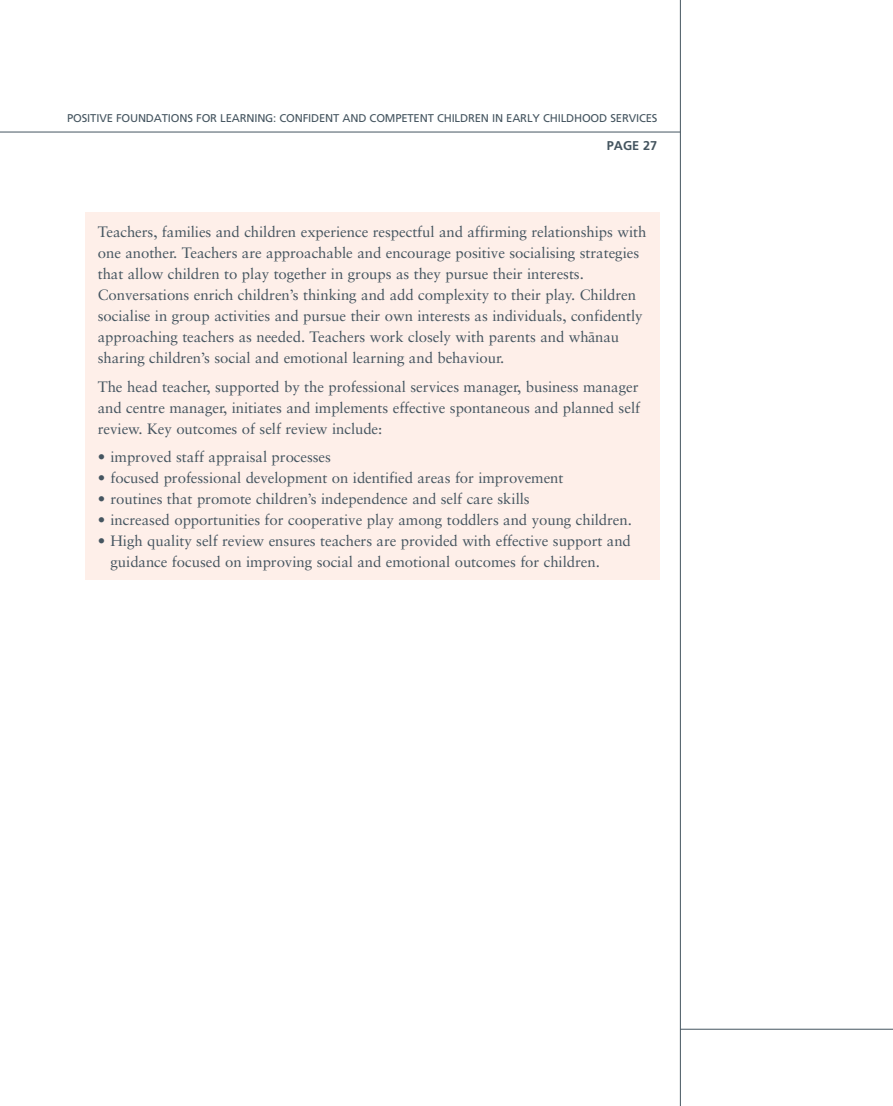
<style>
.page{position:relative;width:893px;height:1106px;background:#fff}
.page>*{position:absolute;margin:0;border:0;box-sizing:border-box;transform-origin:0 0}
.t1{font:15px/21px "Sabon";letter-spacing:-.005em;color:#455560}
.t2{font:700 12.75px "Frutiger";color:#455560}
.t3{font:11.25px "Frutiger";letter-spacing:-.015em;color:#455560}
</style>
<div class="page">
<div style="left:85px;top:213px;width:574px;height:367px;background:#feefe9"></div>
<hr style="left:0;top:132px;width:680px;height:1px;background:#455560">
<hr style="left:680px;top:1029px;width:213px;height:1px;background:#455560">
<hr style="left:680px;top:0;width:1px;height:1106px;background:#455560">
<p class="t3" style="left:67px;top:111px;width:137px">POS ITIVE FO UNDATIO NS FOR</p>
<p class="t3" style="left:220px;top:111px;width:13px">LEAR</p>
<p class="t3" style="left:246px;top:111px;width:139px">NING: CONFIDENT AND COMPE</p>
<p class="t3" style="left:408px;top:111px;width:239px">TENT CHILDREN IN EARLY CHILDHOOD SERVICES</p>
<p class="t2" style="left:607px;top:138px;width:52px">Page 27</p>
<p class="t1" style="left:98px;top:221px;width:550px">Teachers, families and children experience respectful and affirming relationships with one another. Teachers are approachable and encourage positive socialising strategies that allow children to play together in groups as they pursue their interests.<br>Conversations enrich children’s thinking and add complexity to their play. Children socialise in group activities and pursue their own interests as individuals, confidently approaching teachers as needed. Teachers work closely with parents and wh¯anau sharing children’s social and emotional learning and behaviour.</p>
<p class="t1" style="left:98px;top:376px;width:544px;text-align:justify">The head teacher, supported by the professional services manager, business manager and centre manager, initiates and implements effective spontaneous and planned self review. Key outcomes of self review include:</p>
<p class="t1" style="left:98px;top:446px;width:235px">• improved staff appraisal processes</p>
<p class="t1" style="left:98px;top:467px;width:467px">• focused professional development on identified areas for improvement</p>
<p class="t1" style="left:98px;top:488px;width:433px">• routines that promote children’s independence and self care skills</p>
<p class="t1" style="left:98px;top:509px;width:536px">• increased opportunities for cooperative play among toddlers and young children.</p>
<p class="t1" style="left:111px;top:530px;width:522px;text-indent:-13px">• High quality self review ensures teachers are provided with effective support and guidance focused on improving social and emotional outcomes for children.</p>
</div>
